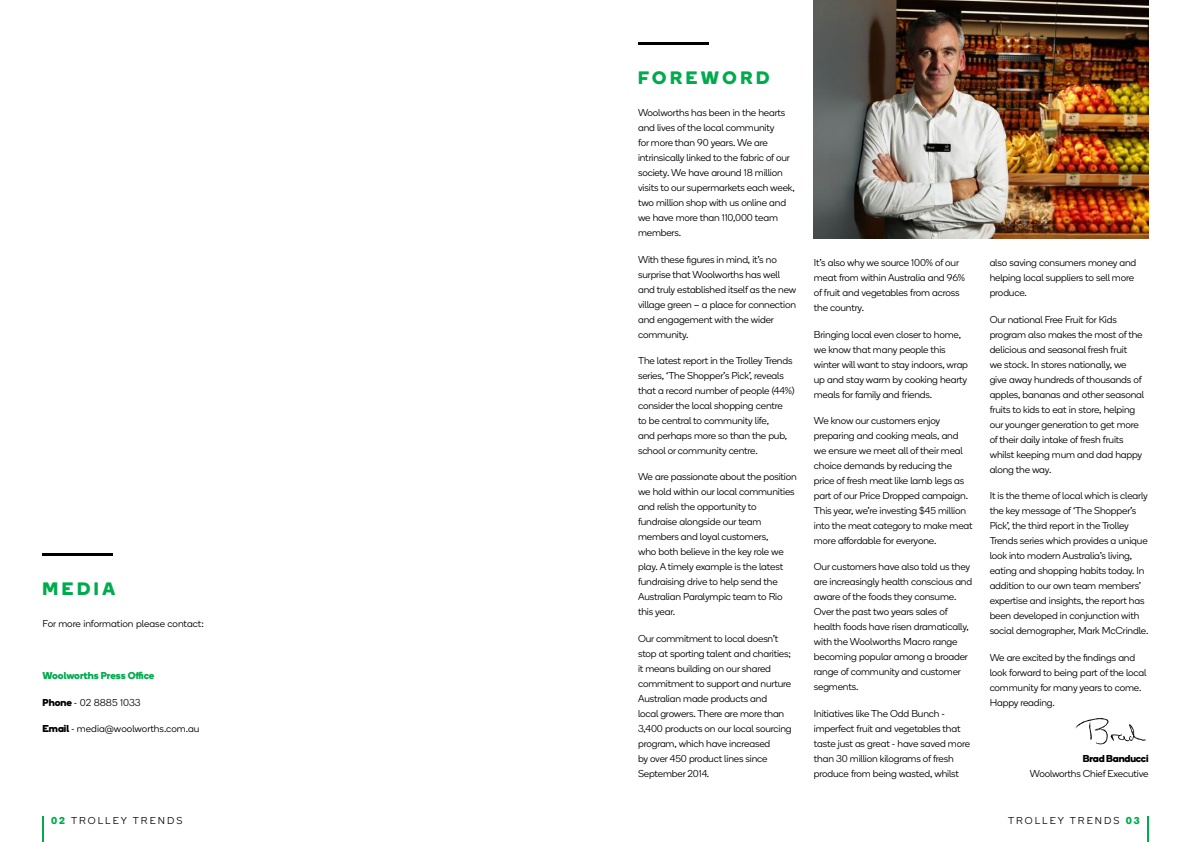
<style>
.page{position:relative;width:1191px;height:842px;background:#fff}
.page>*{position:absolute;margin:0;border:0;box-sizing:border-box;transform-origin:0 0}
.t1{font:700 18px "Fresh Sans";letter-spacing:.2em;color:#00ab4e}
.t2{font:10px/15px "Fresh Sans";letter-spacing:-.015em;color:#000}
.t3{font:10px "Fresh Sans";letter-spacing:.2em;color:#000}
.t4{font:700 10px "Fresh Sans";color:#00ab4e}
.t5{font:700 10px "Fresh Sans";letter-spacing:-.015em;color:#000}
.s1{font-weight:700}
.s2{font-weight:700;color:#00ab4e}
</style>
<div class="page">
<svg style="left:43px;top:816px;width:1px;height:26px"></svg>
<svg style="left:1147px;top:816px;width:1px;height:26px"></svg>
<img style="left:814px;top:0;width:334px;height:238px">
<hr style="left:638px;top:43px;width:71px;height:2px;background:#000">
<hr style="left:43px;top:553px;width:70px;height:3px;background:#000">
<img style="left:1075px;top:718px;width:71px;height:27px">
<h1 class="t1" style="left:43px;top:575px;width:74px">MEDIA</h1>
<p class="t2" style="left:43px;top:616px;width:163px">For more information please contact:</p>
<p class="t4" style="left:43px;top:669px;width:113px">Woolworths Press Office</p>
<p class="t2" style="left:43px;top:695px;width:100px"><span class="s1">Phone</span> - 02 8885 1033</p>
<p class="t2" style="left:43px;top:721px;width:158px"><span class="s1">Email</span> - media@woolworths.com.au</p>
<h1 class="t1" style="left:638px;top:65px;width:133px">FOREWORD</h1>
<p class="t2" style="left:638px;top:106px;width:158px">Woolworths has been in the hearts and lives of the local community<br>for more than 90 years. We are intrinsically linked to the fabric of our society. We have around 18 million visits to our supermarkets each week, two million shop with us online and we have more than 110,000 team members.</p>
<p class="t2" style="left:638px;top:252px;width:160px">With these figures in mind, it’s no surprise that Woolworths has well and truly established itself as the new village green – a place for connection and engagement with the wider community.</p>
<p class="t2" style="left:638px;top:353px;width:158px">The latest report in the Trolley Trends series, ‘The Shopper’s Pick’, reveals that a record number of people (44%) consider the local shopping centre<br>to be central to community life,<br>and perhaps more so than the pub, school or community centre.</p>
<p class="t2" style="left:638px;top:470px;width:160px">We are passionate about the position we hold within our local communities and relish the opportunity to fundraise alongside our team members and loyal customers,<br>who both believe in the key role we play. A timely example is the latest fundraising drive to help send the<br>Australian Paralympic team to Rio this year.</p>
<p class="t2" style="left:638px;top:631px;width:155px">Our commitment to local doesn’t stop at sporting talent and charities; it means building on our shared commitment to support and nurture<br>Australian made products and<br>local growers. There are more than<br>3,400 products on our local sourcing program, which have increased<br>by over 450 product lines since<br>September 2014.</p>
<p class="t2" style="left:814px;top:256px;width:153px">It’s also why we source 100% of our meat from within Australia and 96% of fruit and vegetables from across the country.</p>
<p class="t2" style="left:814px;top:327px;width:156px">Bringing local even closer to home, we know that many people this winter will want to stay indoors, wrap up and stay warm by cooking hearty meals for family and friends.</p>
<p class="t2" style="left:814px;top:413px;width:160px">We know our customers enjoy preparing and cooking meals, and we ensure we meet all of their meal choice demands by reducing the price of fresh meat like lamb legs as part of our Price Dropped campaign.<br>This year, we’re investing $45 million into the meat category to make meat more affordable for everyone.</p>
<p class="t2" style="left:814px;top:560px;width:160px">Our customers have also told us they are increasingly health conscious and aware of the foods they consume.<br>Over the past two years sales of health foods have risen dramatically, with the Woolworths Macro range becoming popular among a broader range of community and customer segments.</p>
<p class="t2" style="left:814px;top:706px;width:158px">Initiatives like The Odd Bunch - imperfect fruit and vegetables that taste just as great - have saved more than 30 million kilograms of fresh produce from being wasted, whilst</p>
<p class="t2" style="left:989px;top:256px;width:148px">also saving consumers money and helping local suppliers to sell more produce.</p>
<p class="t2" style="left:989px;top:312px;width:156px">Our national Free Fruit for Kids program also makes the most of the delicious and seasonal fresh fruit<br>we stock. In stores nationally, we give away hundreds of thousands of apples, bananas and other seasonal fruits to kids to eat in store, helping our younger generation to get more of their daily intake of fresh fruits whilst keeping mum and dad happy along the way.</p>
<p class="t2" style="left:989px;top:488px;width:160px">It is the theme of local which is clearly the key message of ‘The Shopper’s Pick’, the third report in the Trolley Trends series which provides a unique look into modern Australia’s living, eating and shopping habits today. In addition to our own team members’ expertise and insights, the report has been developed in conjunction with social demographer, Mark McCrindle.</p>
<p class="t2" style="left:989px;top:650px;width:158px">We are excited by the findings and look forward to being part of the local community for many years to come.<br>Happy reading.</p>
<p class="t5" style="left:1083px;top:751px;width:67px">Brad Banducci</p>
<p class="t2" style="left:1029px;top:766px;width:120px">Woolworths Chief Executive</p>
<p class="t3" style="left:51px;top:814px;width:133px"><span class="s2">02</span> TROLLEY TRENDS</p>
<p class="t3" style="left:1008px;top:814px;width:133px">TROLLEY TRENDS <span class="s2">03</span></p>
</div>
